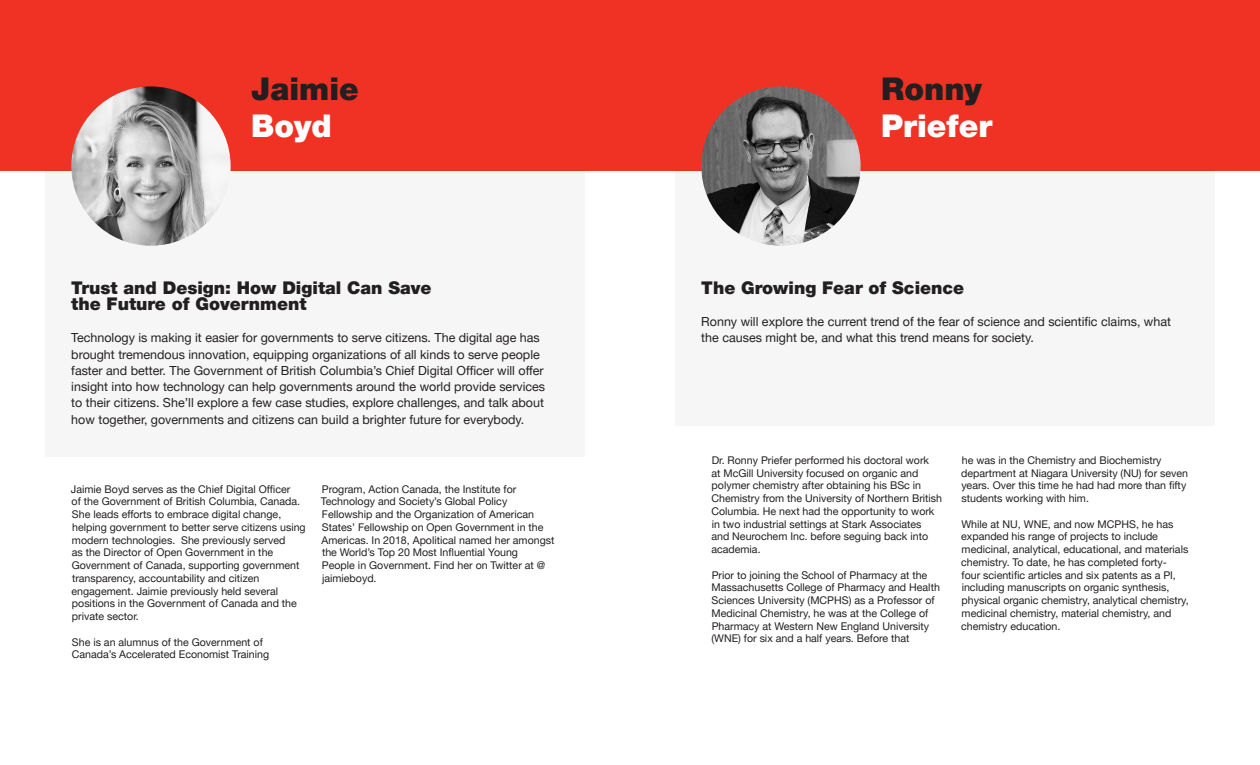
<style>
.page{position:relative;width:1260px;height:765px;background:#fff}
.page>*{position:absolute;margin:0;border:0;box-sizing:border-box;transform-origin:0 0}
.t1{font:900 31.25px "Helvetica Neue LT Pro";color:#231f20}
.t2{font:900 31.25px "Helvetica Neue LT Pro";color:#fff}
.t3{font:900 17.5px "Helvetica Neue LT Pro";color:#231f20}
.t4{font:12.5px/16.2px "Helvetica Neue LT Pro";color:#231f20}
.t5{font:10.62px/12.8px "Helvetica Neue LT Pro";color:#231f20}
</style>
<div class="page">
<div style="left:0;top:0;width:1260px;height:170px;background:#ef3223"></div>
<div style="left:45px;top:170px;width:540px;height:286px;background:#f6f6f6"></div>
<div style="left:675px;top:170px;width:540px;height:256px;background:#f6f6f6"></div>
<img style="left:71px;top:86px;width:160px;height:160px;border-radius:80px">
<img style="left:701px;top:86px;width:160px;height:160px;border-radius:80px">
<p class="t1" style="left:251px;top:70px;width:109px">Jaimie</p>
<p class="t2" style="left:251px;top:108px;width:82px">Boyd</p>
<p class="t3" style="left:71px;top:277px;width:362px">Trust and Design: How Digital Can Save</p>
<p class="t3" style="left:71px;top:293px;width:237px">the Future of Government</p>
<p class="t4" style="left:71px;top:330px;width:475px">Technology is making it easier for governments to serve citizens. The digital age has brought tremendous innovation, equipping organizations of all kinds to serve people faster and better. The Government of British Columbia’s Chief Digital Officer will offer insight into how technology can help governments around the world provide services to their citizens. She’ll explore a few case studies, explore challenges, and talk about how together, governments and citizens can build a brighter future for everybody.</p>
<p class="t5" style="left:71px;top:482px;width:236px">Jaimie Boyd serves as the Chief Digital Officer<br>of the Government of British Columbia, Canada.<br>She leads efforts to embrace digital change, helping government to better serve citizens using modern technologies. She previously served<br>as the Director of Open Government in the Government of Canada, supporting government transparency, accountability and citizen engagement. Jaimie previously held several positions in the Government of Canada and the private sector.</p>
<p class="t5" style="left:72px;top:635px;width:199px">She is an alumnus of the Government of<br>Canada’s Accelerated Economist Training</p>
<p class="t5" style="left:321px;top:482px;width:235px">Program, Action Canada, the Institute for Technology and Society’s Global Policy Fellowship and the Organization of American States’ Fellowship on Open Government in the Americas. In 2018, Apolitical named her amongst the World’s Top 20 Most Influential Young<br>People in Government. Find her on Twitter at @ jaimieboyd.</p>
<p class="t1" style="left:881px;top:70px;width:102px">Ronny</p>
<p class="t2" style="left:881px;top:108px;width:113px">Priefer</p>
<p class="t3" style="left:701px;top:277px;width:264px">The Growing Fear of Science</p>
<p class="t4" style="left:701px;top:313px;width:471px">Ronny will explore the current trend of the fear of science and scientific claims, what the causes might be, and what this trend means for society.</p>
<p class="t5" style="left:711px;top:454px;width:232px">Dr. Ronny Priefer performed his doctoral work<br>at McGill University focused on organic and polymer chemistry after obtaining his BSc in Chemistry from the University of Northern British Columbia. He next had the opportunity to work in two industrial settings at Stark Associates<br>and Neurochem Inc. before seguing back into academia.</p>
<p class="t5" style="left:711px;top:568px;width:230px">Prior to joining the School of Pharmacy at the Massachusetts College of Pharmacy and Health Sciences University (MCPHS) as a Professor of Medicinal Chemistry, he was at the College of Pharmacy at Western New England University (WNE) for six and a half years. Before that</p>
<p class="t5" style="left:961px;top:454px;width:228px">he was in the Chemistry and Biochemistry department at Niagara University (NU) for seven years. Over this time he had had more than fifty students working with him.</p>
<p class="t5" style="left:961px;top:517px;width:229px">While at NU, WNE, and now MCPHS, he has expanded his range of projects to include medicinal, analytical, educational, and materials chemistry. To date, he has completed forty-<br>four scientific articles and six patents as a PI, including manuscripts on organic synthesis, physical organic chemistry, analytical chemistry, medicinal chemistry, material chemistry, and chemistry education.</p>
</div>
